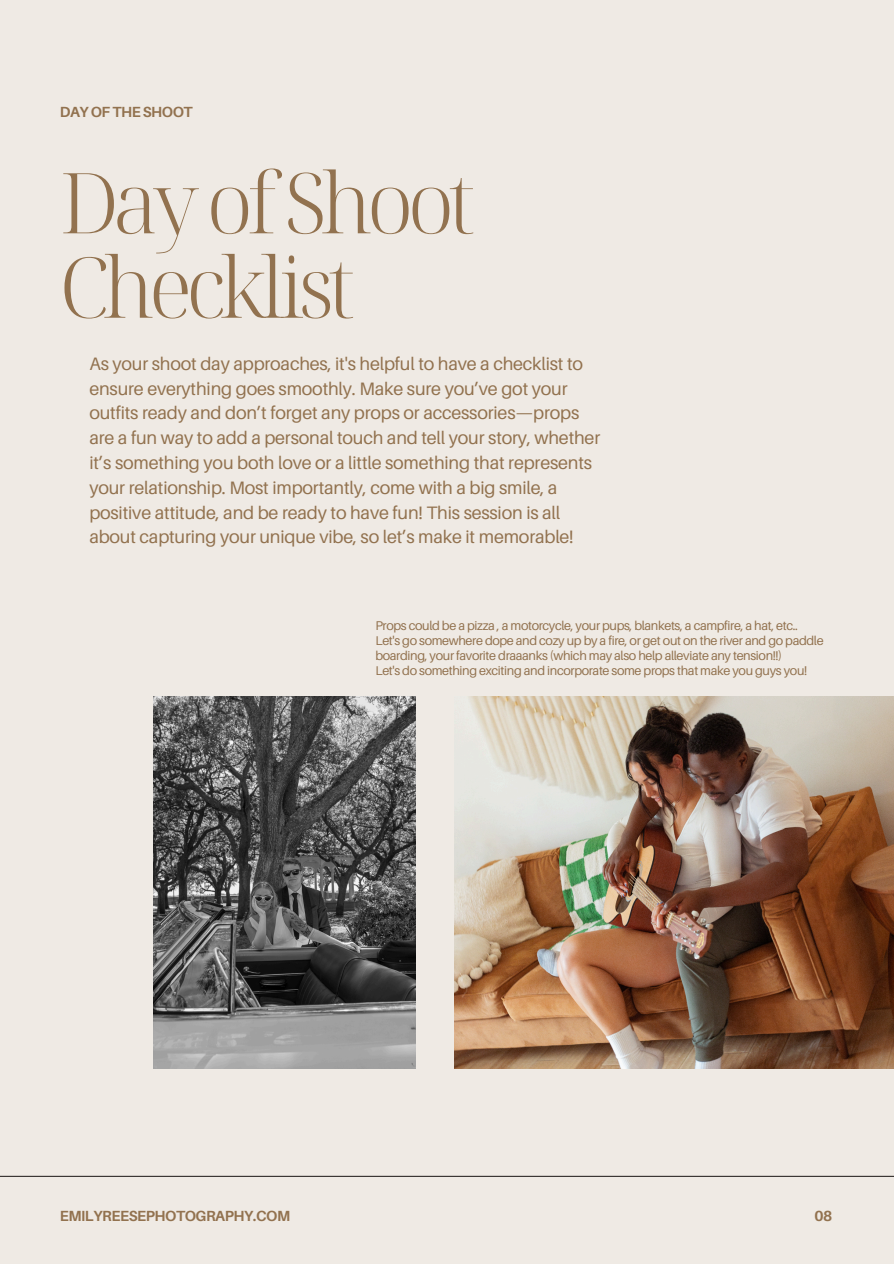
<style>
.page{position:relative;width:894px;height:1264px;background:#fff}
.page>*{position:absolute;margin:0;border:0;box-sizing:border-box;transform-origin:0 0}
.t1{font:300 84px/84.3px "Noto Serif Display";letter-spacing:-.07em;color:#92724f}
.t2{font:18px/24.8px "Aileron";letter-spacing:-.01em;color:#92724f}
.t3{font:700 14.7px "Aileron";letter-spacing:-.03em;color:#92724f}
.t4{font:12.6px/15.1px "Aileron";letter-spacing:-.03em;color:#92724f}
</style>
<div class="page">
<div style="left:0;top:0;width:893px;height:1263px;background:#efeae4"></div>
<hr style="left:0;top:1175px;width:893px;height:1px;background:#302c2b">
<img style="left:153px;top:696px;width:262px;height:372px">
<img style="left:454px;top:696px;width:439px;height:372px">
<p class="t3" style="left:60px;top:103px;width:134px">DAY OF THE SHOOT</p>
<h2 class="t1" style="left:60px;top:158px;width:417px">DayofShoot<br>Checklist</h2>
<p class="t2" style="left:89px;top:351px;width:512px">As your shoot day approaches, it's helpful to have a checklist to ensure everything goes smoothly. Make sure you’ve got your outfits ready and don’t forget any props or accessories—props are a fun way to add a personal touch and tell your story, whether it’s something you both love or a little something that represents your relationship. Most importantly, come with a big smile, a positive attitude, and be ready to have fun! This session is all about capturing your unique vibe, so let’s make it memorable!</p>
<p class="t4" style="left:375px;top:617px;width:424px">Props could be a pizza , a motorcycle, your pups, blankets, a campfire, a hat, etc..</p>
<p class="t4" style="left:375px;top:632px;width:449px">Let's go somewhere dope and cozy up by a fire, or get out on the river and go paddle boarding, your favorite draaanks (which may also help alleviate any tension!!)</p>
<h3 class="t4" style="left:375px;top:663px;width:433px">Let's do something exciting and incorporate some props that make you guys you!</h3>
<p class="t3" style="left:60px;top:1206px;width:232px">EMILYREESEPHOTOGRAPHY.COM</p>
<p class="t3" style="left:814px;top:1206px;width:19px">08</p>
</div>
